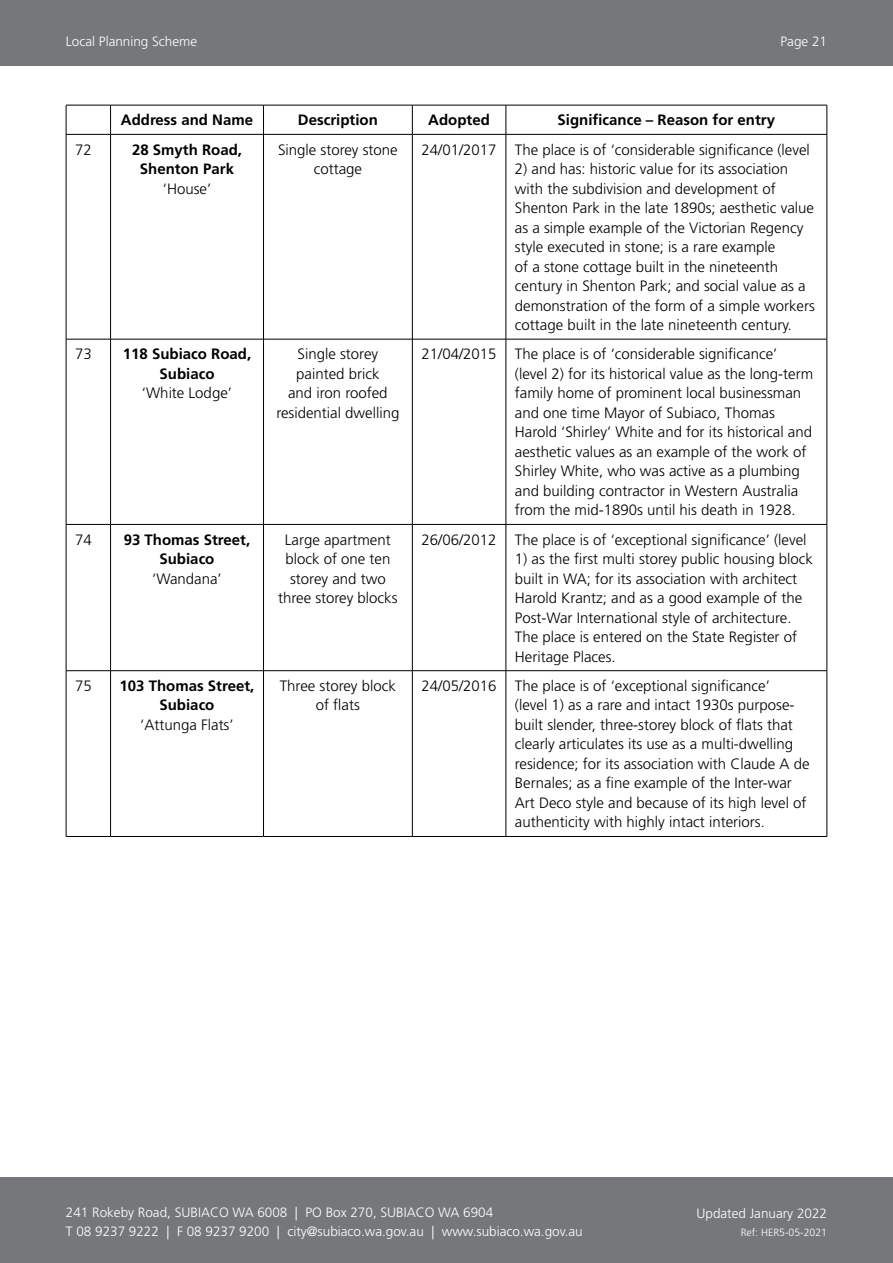
<style>
.page{position:relative;width:893px;height:1263px;background:#fff}
.page>*{position:absolute;margin:0;border:0;box-sizing:border-box;transform-origin:0 0}
.t1{font:300 15px/19.5px "Frutiger";color:#000;text-align:center}
.t2{font:700 15px/19.5px "Frutiger LT Std";color:#000;text-align:center}
.t3{font:300 13.5px/19.5px "Frutiger LT Std";color:#fff}
.t4{font:300 13.5px "Frutiger";color:#fff}
.t5{font:300 10.5px "Frutiger";color:#fff}
</style>
<div class="page">
<div style="left:0;top:1177px;width:893px;height:86px;background:#76777b"></div>
<div style="left:0;top:0;width:893px;height:66px;background:#76777b"></div>
<hr style="left:66px;top:105px;width:45px;height:1px;background:#000">
<svg style="left:66px;top:105px;width:1px;height:29px"></svg>
<hr style="left:111px;top:105px;width:153px;height:1px;background:#000">
<svg style="left:110px;top:105px;width:1px;height:29px"></svg>
<hr style="left:264px;top:105px;width:148px;height:1px;background:#000">
<svg style="left:263px;top:105px;width:1px;height:29px"></svg>
<hr style="left:412px;top:105px;width:94px;height:1px;background:#000">
<svg style="left:412px;top:105px;width:1px;height:29px"></svg>
<hr style="left:506px;top:105px;width:321px;height:1px;background:#000">
<svg style="left:506px;top:105px;width:1px;height:29px"></svg>
<svg style="left:827px;top:105px;width:1px;height:29px"></svg>
<hr style="left:66px;top:134px;width:45px;height:1px;background:#000">
<hr style="left:66px;top:135px;width:1px;height:204px;background:#000">
<hr style="left:111px;top:134px;width:153px;height:1px;background:#000">
<hr style="left:110px;top:135px;width:1px;height:204px;background:#000">
<hr style="left:264px;top:134px;width:148px;height:1px;background:#000">
<hr style="left:263px;top:135px;width:1px;height:204px;background:#000">
<hr style="left:412px;top:134px;width:94px;height:1px;background:#000">
<hr style="left:412px;top:135px;width:1px;height:204px;background:#000">
<hr style="left:506px;top:134px;width:321px;height:1px;background:#000">
<hr style="left:506px;top:135px;width:1px;height:204px;background:#000">
<hr style="left:827px;top:135px;width:1px;height:204px;background:#000">
<hr style="left:66px;top:339px;width:1px;height:185px;background:#000">
<hr style="left:110px;top:339px;width:1px;height:185px;background:#000">
<hr style="left:264px;top:339px;width:148px;height:1px;background:#000">
<hr style="left:263px;top:339px;width:1px;height:185px;background:#000">
<hr style="left:412px;top:339px;width:94px;height:1px;background:#000">
<hr style="left:412px;top:339px;width:1px;height:185px;background:#000">
<hr style="left:506px;top:339px;width:321px;height:1px;background:#000">
<hr style="left:506px;top:339px;width:1px;height:185px;background:#000">
<hr style="left:827px;top:339px;width:1px;height:185px;background:#000">
<hr style="left:66px;top:525px;width:1px;height:145px;background:#000">
<hr style="left:110px;top:525px;width:1px;height:145px;background:#000">
<hr style="left:264px;top:524px;width:148px;height:1px;background:#000">
<hr style="left:263px;top:525px;width:1px;height:145px;background:#000">
<hr style="left:412px;top:524px;width:94px;height:1px;background:#000">
<hr style="left:412px;top:525px;width:1px;height:145px;background:#000">
<hr style="left:506px;top:524px;width:321px;height:1px;background:#000">
<hr style="left:506px;top:525px;width:1px;height:145px;background:#000">
<hr style="left:827px;top:525px;width:1px;height:145px;background:#000">
<hr style="left:66px;top:671px;width:1px;height:165px;background:#000">
<hr style="left:110px;top:671px;width:1px;height:165px;background:#000">
<hr style="left:264px;top:670px;width:148px;height:1px;background:#000">
<hr style="left:263px;top:671px;width:1px;height:165px;background:#000">
<hr style="left:412px;top:670px;width:94px;height:1px;background:#000">
<hr style="left:412px;top:671px;width:1px;height:165px;background:#000">
<hr style="left:506px;top:670px;width:321px;height:1px;background:#000">
<hr style="left:506px;top:671px;width:1px;height:165px;background:#000">
<hr style="left:827px;top:671px;width:1px;height:165px;background:#000">
<hr style="left:264px;top:836px;width:148px;height:1px;background:#000">
<hr style="left:412px;top:836px;width:94px;height:1px;background:#000">
<hr style="left:506px;top:836px;width:321px;height:1px;background:#000">
<hr style="left:66px;top:339px;width:45px;height:1px;background:#000">
<hr style="left:111px;top:339px;width:153px;height:1px;background:#000">
<hr style="left:66px;top:524px;width:45px;height:1px;background:#000">
<hr style="left:111px;top:524px;width:153px;height:1px;background:#000">
<hr style="left:66px;top:670px;width:45px;height:1px;background:#000">
<hr style="left:111px;top:670px;width:153px;height:1px;background:#000">
<hr style="left:66px;top:836px;width:45px;height:1px;background:#000">
<hr style="left:111px;top:836px;width:153px;height:1px;background:#000">
<p class="t3" style="left:66px;top:32px;width:133px">Local Planning Scheme</p>
<p class="t4" style="left:780px;top:34px;width:48px">Page 21</p>
<p class="t2" style="left:121px;top:110px;width:134px">Address and Name</p>
<p class="t2" style="left:298px;top:110px;width:81px">Description</p>
<p class="t2" style="left:428px;top:110px;width:63px">Adopted</p>
<p class="t2" style="left:558px;top:110px;width:219px">Significance – Reason for entry</p>
<p class="t1" style="left:75px;top:140px;width:18px">72</p>
<p class="t2" style="left:132px;top:140px;width:112px">28 Smyth Road,<br>Shenton Park</p>
<p class="t1" style="left:163px;top:179px;width:50px">‘House’</p>
<p class="t1" style="left:278px;top:140px;width:121px">Single storey stone cottage</p>
<p class="t1" style="left:422px;top:140px;width:390px">24/01/2017 The place is of ‘considerable significance (level</p>
<p class="t1" style="left:515px;top:159px;width:302px;text-align:left">2) and has: historic value for its association with the subdivision and development of Shenton Park in the late 1890s; aesthetic value as a simple example of the Victorian Regency style executed in stone; is a rare example<br>of a stone cottage built in the nineteenth century in Shenton Park; and social value as a demonstration of the form of a simple workers cottage built in the late nineteenth century.</p>
<p class="t1" style="left:75px;top:345px;width:18px">73</p>
<p class="t2" style="left:123px;top:344px;width:130px">118 Subiaco Road,<br>Subiaco</p>
<p class="t1" style="left:142px;top:384px;width:92px">‘White Lodge’</p>
<p class="t1" style="left:276px;top:345px;width:125px">Single storey painted brick<br>and iron roofed residential dwelling</p>
<p class="t1" style="left:515px;top:345px;width:300px;text-align:left;text-indent:-93px">21/04/2015 The place is of ‘considerable significance’ (level 2) for its historical value as the long-term family home of prominent local businessman and one time Mayor of Subiaco, Thomas Harold ‘Shirley’ White and for its historical and aesthetic values as an example of the work of Shirley White, who was active as a plumbing and building contractor in Western Australia from the mid-1890s until his death in 1928.</p>
<p class="t1" style="left:75px;top:530px;width:18px">74</p>
<p class="t2" style="left:124px;top:530px;width:128px">93 Thomas Street,<br>Subiaco</p>
<p class="t1" style="left:152px;top:569px;width:71px">‘Wandana’</p>
<p class="t1" style="left:278px;top:530px;width:121px">Large apartment block of one ten storey and two three storey blocks</p>
<p class="t1" style="left:422px;top:530px;width:386px">26/06/2012 The place is of ‘exceptional significance’ (level</p>
<p class="t1" style="left:515px;top:549px;width:300px;text-align:left">1) as the first multi storey public housing block built in WA; for its association with architect Harold Krantz; and as a good example of the Post-War International style of architecture.<br>The place is entered on the State Register of Heritage Places.</p>
<p class="t1" style="left:75px;top:676px;width:18px">75</p>
<p class="t2" style="left:120px;top:676px;width:136px">103 Thomas Street,<br>Subiaco</p>
<p class="t1" style="left:140px;top:715px;width:95px">‘Attunga Flats’</p>
<p class="t1" style="left:280px;top:676px;width:118px">Three storey block of flats</p>
<p class="t1" style="left:515px;top:676px;width:296px;text-align:left;text-indent:-93px">24/05/2016 The place is of ‘exceptional significance’<br>(level 1) as a rare and intact 1930s purpose&shy;built slender, three-storey block of flats that clearly articulates its use as a multi-dwelling residence; for its association with Claude A de Bernales; as a fine example of the Inter-war Art Deco style and because of its high level of authenticity with highly intact interiors.</p>
<p class="t3" style="left:66px;top:1202px;width:518px">241 Rokeby Road, SUBIACO WA 6008 | PO Box 270, SUBIACO WA 6904<br>T 08 9237 9222 | F 08 9237 9200 | city@subiaco.wa.gov.au | www.subiaco.wa.gov.au</p>
<p class="t3" style="left:696px;top:1204px;width:132px">Updated January 2022</p>
<p class="t5" style="left:741px;top:1226px;width:88px">Ref: HER5-05-2021</p>
</div>
